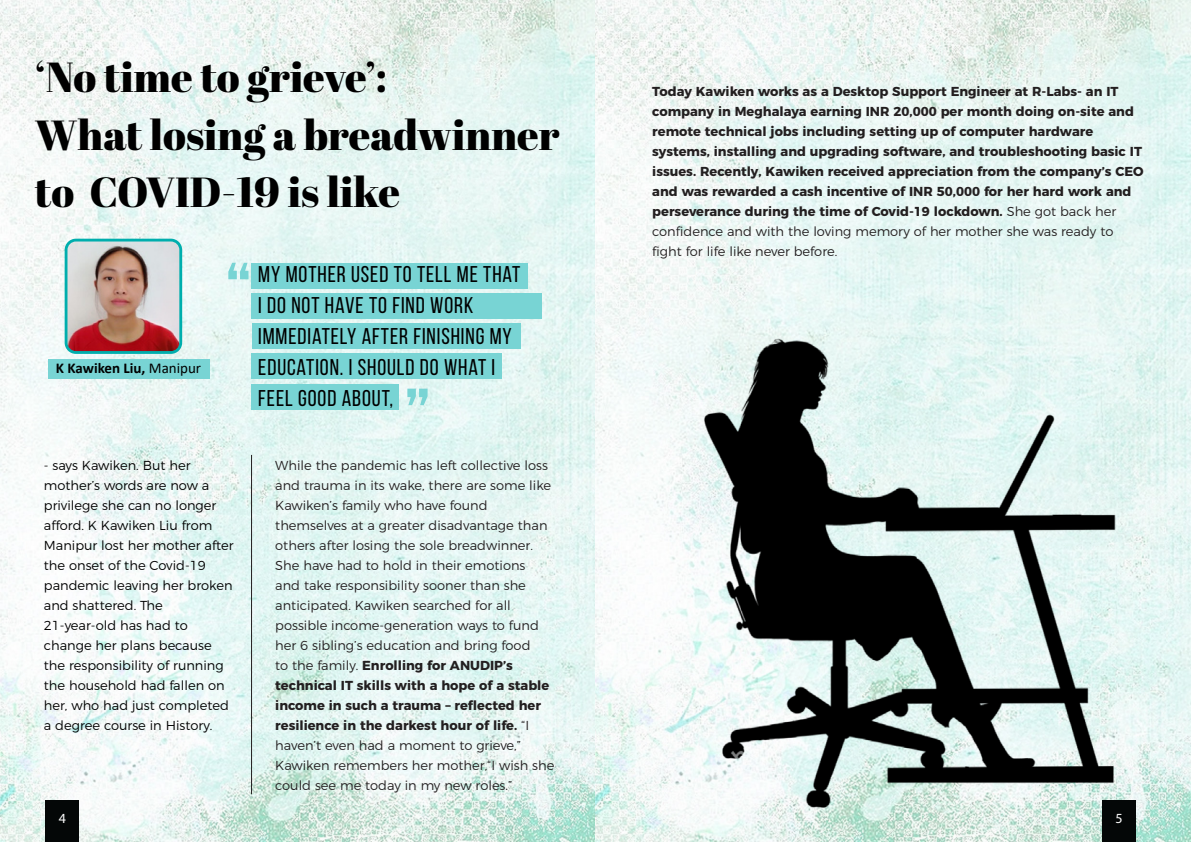
<style>
.page{position:relative;width:1191px;height:842px;background:#fff}
.page>*{position:absolute;margin:0;border:0;box-sizing:border-box;transform-origin:0 0}
.t1{font:700 80.1px "Bebas Neue";color:#78d4d4}
.t2{font:42px/57.2px "Abril Fatface";color:#000}
.t3{font:22.8px/30.9px "Bebas Neue";letter-spacing:.04em;color:#000}
.t4{font:700 15px "Calibri";color:#000}
.t5{font:14px "Myriad Pro";color:#fff}
.t6{font:300 13px/20px "Montserrat";color:#231f20}
.t7{font:700 13px/20px "Montserrat";color:#231f20}
.t8{font:300 13px/20px "Montserrat";color:#000}
.s1{font-weight:400}
.s2{font-weight:700}
.s3{font-weight:300}
</style>
<div class="page">
<img style="left:0;top:0;width:1190px;height:842px">
<svg style="left:65px;top:239px;width:117px;height:115px"></svg>
<img style="left:67px;top:241px;width:112px;height:110px">
<div style="left:48px;top:360px;width:161px;height:19px;background:#78d4d4"></div>
<div style="left:251px;top:263px;width:276px;height:26px;background:#78d4d4"></div>
<div style="left:251px;top:293px;width:291px;height:26px;background:#78d4d4"></div>
<div style="left:251px;top:323px;width:269px;height:26px;background:#78d4d4"></div>
<div style="left:251px;top:353px;width:250px;height:26px;background:#78d4d4"></div>
<div style="left:251px;top:384px;width:148px;height:26px;background:#78d4d4"></div>
<hr style="left:251px;top:455px;width:1px;height:339px;background:#231f20">
<div style="left:46px;top:801px;width:33px;height:41px;background:#040707"></div>
<img style="left:591px;top:298px;width:599px;height:544px">
<h2 class="t2" style="left:35px;top:48px;width:526px">‘No time to grieve’:<br>What losing a breadwinner to COVID-19 is like</h2>
<p class="t4" style="left:56px;top:357px;width:147px">K Kawiken Liu, <span class="s1">Manipur</span></p>
<h1 class="t1" style="left:225px;top:247px;width:28px">“</h1>
<h3 class="t3" style="left:258px;top:259px;width:264px">MY MOTHER USED TO TELL ME THAT<br>I DO NOT HAVE TO FIND WORK<br>IMMEDIATELY AFTER FINISHING MY<br>EDUCATION. I SHOULD DO WHAT I<br>FEEL GOOD ABOUT,</h3>
<h1 class="t1" style="left:431px;top:421px;width:28px;rotate:-180deg">“</h1>
<p class="t8" style="left:44px;top:454px;width:191px">- says Kawiken. But her mother’s words are now a privilege she can no longer afford. K Kawiken Liu from<br>Manipur lost her mother after the onset of the Covid-19 pandemic leaving her broken and shattered. The<br>21-year-old has had to change her plans because the responsibility of running the household had fallen on her, who had just completed a degree course in History.</p>
<p class="t6" style="left:275px;top:454px;width:281px">While the pandemic has left collective loss and trauma in its wake, there are some like Kawiken’s family who have found themselves at a greater disadvantage than others after losing the sole breadwinner.<br>She have had to hold in their emotions<br>and take responsibility sooner than she anticipated. Kawiken searched for all possible income-generation ways to fund her 6 sibling’s education and bring food<br>to the family. <span class="s2">Enrolling for ANUDIP’s technical IT skills with a hope of a stable income in such a trauma – reflected her resilience in the darkest hour of life.</span> “I haven’t even had a moment to grieve,” Kawiken remembers her mother,“I wish she could see me today in my new roles.”</p>
<p class="t7" style="left:652px;top:80px;width:493px">Today Kawiken works as a Desktop Support Engineer at R-Labs- an IT company in Meghalaya earning INR 20,000 per month doing on-site and remote technical jobs including setting up of computer hardware systems, installing and upgrading software, and troubleshooting basic IT issues. Recently, Kawiken received appreciation from the company’s CEO and was rewarded a cash incentive of INR 50,000 for her hard work and perseverance during the time of Covid-19 lockdown. <span class="s3">She got back her confidence and with the loving memory of her mother she was ready to fight for life like never before.</span></p>
<p class="t5" style="left:59px;top:810px;width:9px">4</p>
<p class="t5" style="left:1115px;top:810px;width:9px">5</p>
</div>
